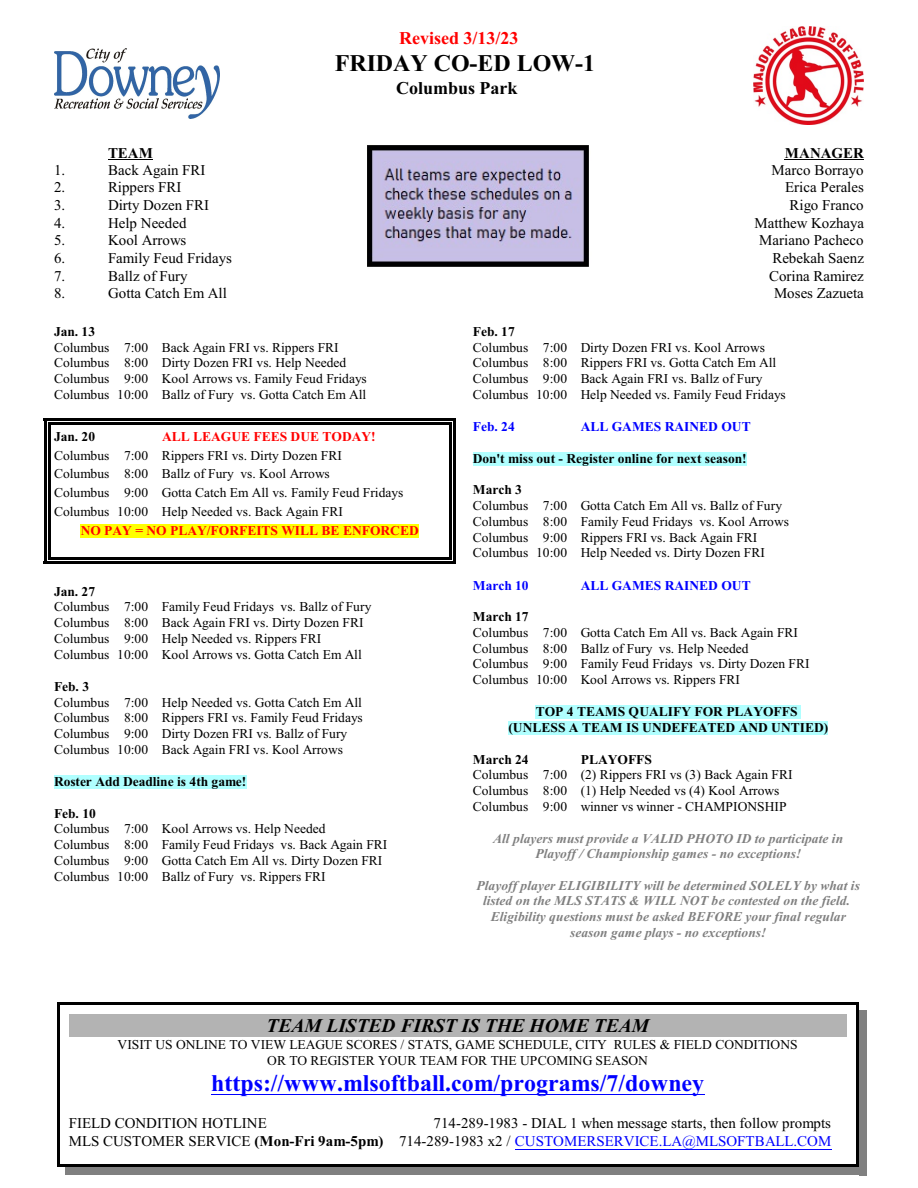
<style>
.page{position:relative;width:918px;height:1188px;background:#fff}
.page>*{position:absolute;margin:0;border:0;box-sizing:border-box;transform-origin:0 0}
.t1{font:700 24px "Times New Roman";color:#00f}
.t2{font:700 24px "Times New Roman";color:#000}
.t3{font:italic 700 19.5px "Times New Roman";color:#000}
.t4{font:700 18px "Times New Roman";color:#f00}
.t5{font:700 18px "Times New Roman";color:#000}
.t6{font:15px/17.9px "Times New Roman";color:#000;text-align:right}
.t7{font:700 15px "Times New Roman";color:#000}
.t8{font:13.5px/15.9px "Times New Roman";color:#000}
.t9{font:italic 700 13.5px/15.6px "Times New Roman";color:#808080;text-align:center}
.t10{font:700 13.5px/15.9px "Times New Roman";color:#000;text-align:center}
.t11{font:700 13.5px "Times New Roman";color:#f00}
.t12{font:700 13.5px "Times New Roman";color:#00f}
.s1{font-weight:700}
.s2{color:#00f}
</style>
<div class="page">
<hr style="left:48px;top:422px;width:3px;height:25px;background:#000">
<hr style="left:449px;top:422px;width:3px;height:25px;background:#000">
<hr style="left:48px;top:422px;width:403px;height:3px;background:#000">
<hr style="left:44px;top:418px;width:2px;height:36px;background:#000">
<hr style="left:453px;top:418px;width:3px;height:36px;background:#000">
<hr style="left:44px;top:418px;width:412px;height:3px;background:#000">
<hr style="left:48px;top:447px;width:3px;height:19px;background:#000">
<hr style="left:449px;top:447px;width:3px;height:19px;background:#000">
<hr style="left:44px;top:440px;width:2px;height:33px;background:#000">
<hr style="left:453px;top:440px;width:3px;height:33px;background:#000">
<hr style="left:48px;top:466px;width:3px;height:18px;background:#000">
<hr style="left:449px;top:466px;width:3px;height:18px;background:#000">
<hr style="left:44px;top:459px;width:2px;height:33px;background:#000">
<hr style="left:453px;top:459px;width:3px;height:33px;background:#000">
<hr style="left:48px;top:485px;width:3px;height:18px;background:#000">
<hr style="left:449px;top:485px;width:3px;height:18px;background:#000">
<hr style="left:44px;top:478px;width:2px;height:32px;background:#000">
<hr style="left:453px;top:478px;width:3px;height:32px;background:#000">
<hr style="left:48px;top:503px;width:3px;height:19px;background:#000">
<hr style="left:449px;top:503px;width:3px;height:19px;background:#000">
<hr style="left:44px;top:496px;width:2px;height:33px;background:#000">
<hr style="left:453px;top:496px;width:3px;height:33px;background:#000">
<hr style="left:48px;top:522px;width:3px;height:19px;background:#000">
<hr style="left:449px;top:522px;width:3px;height:19px;background:#000">
<hr style="left:44px;top:515px;width:2px;height:33px;background:#000">
<hr style="left:453px;top:515px;width:3px;height:33px;background:#000">
<hr style="left:48px;top:541px;width:3px;height:19px;background:#000">
<hr style="left:449px;top:541px;width:3px;height:19px;background:#000">
<hr style="left:48px;top:557px;width:403px;height:3px;background:#000">
<hr style="left:44px;top:534px;width:2px;height:30px;background:#000">
<hr style="left:453px;top:534px;width:3px;height:30px;background:#000">
<hr style="left:44px;top:561px;width:412px;height:3px;background:#000">
<img style="left:367px;top:145px;width:222px;height:122px">
<img style="left:753px;top:27px;width:111px;height:97px">
<div style="left:69px;top:1014px;width:778px;height:22px;background:#b3b3b3"></div>
<hr style="left:211px;top:1094px;width:493px;height:1px;background:#00f">
<hr style="left:515px;top:1149px;width:316px;height:1px;background:#00f">
<hr style="left:57px;top:1002px;width:3px;height:165px;background:#000">
<hr style="left:856px;top:1002px;width:3px;height:165px;background:#000">
<hr style="left:57px;top:1002px;width:801px;height:3px;background:#000">
<hr style="left:57px;top:1164px;width:801px;height:3px;background:#000">
<div style="left:859px;top:1010px;width:8px;height:165px;background:#808080"></div>
<div style="left:65px;top:1167px;width:802px;height:8px;background:#808080"></div>
<img style="left:54px;top:48px;width:165px;height:70px">
<hr style="left:108px;top:160px;width:45px;height:1px;background:#000">
<hr style="left:785px;top:160px;width:79px;height:1px;background:#000">
<div style="left:81px;top:525px;width:338px;height:13px;background:#ff0"></div>
<div style="left:54px;top:775px;width:193px;height:14px;background:#b0ffff"></div>
<div style="left:473px;top:452px;width:274px;height:13px;background:#b0ffff"></div>
<div style="left:536px;top:705px;width:265px;height:14px;background:#b0ffff"></div>
<div style="left:508px;top:721px;width:320px;height:14px;background:#b0ffff"></div>
<h3 class="t4" style="left:399px;top:32px;width:121px">Revised 3/13/23</h3>
<h1 class="t2" style="left:335px;top:55px;width:262px">FRIDAY CO-ED LOW-1</h1>
<h3 class="t5" style="left:396px;top:82px;width:123px">Columbus Park</h3>
<p class="t7" style="left:108px;top:147px;width:46px">TEAM</p>
<p class="t7" style="left:785px;top:147px;width:80px">MANAGER</p>
<p class="t6" style="left:54px;top:162px;width:13px">1.</p>
<p class="t6" style="left:108px;top:162px;width:99px">Back Again FRI</p>
<p class="t6" style="left:772px;top:162px;width:94px">Marco Borrayo</p>
<p class="t6" style="left:54px;top:180px;width:13px">2.</p>
<p class="t6" style="left:108px;top:180px;width:75px">Rippers FRI</p>
<p class="t6" style="left:785px;top:180px;width:80px">Erica Perales</p>
<p class="t6" style="left:54px;top:198px;width:13px">3.</p>
<p class="t6" style="left:108px;top:198px;width:103px">Dirty Dozen FRI</p>
<p class="t6" style="left:790px;top:198px;width:76px">Rigo Franco</p>
<p class="t6" style="left:54px;top:215px;width:13px">4.</p>
<p class="t6" style="left:108px;top:215px;width:80px">Help Needed</p>
<p class="t6" style="left:755px;top:215px;width:111px">Matthew Kozhaya</p>
<p class="t6" style="left:54px;top:233px;width:13px">5.</p>
<p class="t6" style="left:108px;top:233px;width:80px">Kool Arrows</p>
<p class="t6" style="left:759px;top:233px;width:106px">Mariano Pacheco</p>
<p class="t6" style="left:54px;top:250px;width:13px">6.</p>
<p class="t6" style="left:108px;top:250px;width:125px">Family Feud Fridays</p>
<p class="t6" style="left:772px;top:250px;width:93px">Rebekah Saenz</p>
<p class="t6" style="left:54px;top:268px;width:13px">7.</p>
<p class="t6" style="left:108px;top:268px;width:81px">Ballz of Fury</p>
<p class="t6" style="left:769px;top:268px;width:96px">Corina Ramirez</p>
<p class="t6" style="left:54px;top:286px;width:13px">8.</p>
<p class="t6" style="left:108px;top:286px;width:120px">Gotta Catch Em All</p>
<p class="t6" style="left:774px;top:286px;width:91px">Moses Zazueta</p>
<p class="t10" style="left:54px;top:325px;width:43px">Jan. 13</p>
<p class="t8" style="left:54px;top:340px;width:314px">Columbus 7:00 Back Again FRI vs. Rippers FRI Columbus 8:00 Dirty Dozen FRI vs. Help Needed Columbus 9:00 Kool Arrows vs. Family Feud Fridays Columbus 10:00 Ballz of Fury vs. Gotta Catch Em All</p>
<p class="t10" style="left:54px;top:430px;width:43px">Jan. 20</p>
<p class="t11" style="left:162px;top:432px;width:215px">ALL LEAGUE FEES DUE TODAY!</p>
<p class="t8" style="left:54px;top:447px;width:351px;line-height:18.8px">Columbus 7:00 Rippers FRI vs. Dirty Dozen FRI<br>Columbus 8:00 Ballz of Fury vs. Kool Arrows<br>Columbus 9:00 Gotta Catch Em All vs. Family Feud Fridays Columbus 10:00 Help Needed vs. Back Again FRI</p>
<p class="t11" style="left:81px;top:526px;width:339px">NO PAY = NO PLAY/FORFEITS WILL BE ENFORCED</p>
<p class="t10" style="left:473px;top:325px;width:43px">Feb. 17</p>
<p class="t8" style="left:473px;top:340px;width:314px">Columbus 7:00 Dirty Dozen FRI vs. Kool Arrows Columbus 8:00 Rippers FRI vs. Gotta Catch Em All Columbus 9:00 Back Again FRI vs. Ballz of Fury Columbus 10:00 Help Needed vs. Family Feud Fridays</p>
<p class="t12" style="left:473px;top:422px;width:43px">Feb. 24</p>
<p class="t12" style="left:581px;top:422px;width:171px">ALL GAMES RAINED OUT</p>
<p class="t10" style="left:473px;top:452px;width:275px">Don't miss out - Register online for next season!</p>
<p class="t10" style="left:473px;top:483px;width:50px">March 3</p>
<p class="t8" style="left:473px;top:499px;width:318px">Columbus 7:00 Gotta Catch Em All vs. Ballz of Fury Columbus 8:00 Family Feud Fridays vs. Kool Arrows Columbus 9:00 Rippers FRI vs. Back Again FRI Columbus 10:00 Help Needed vs. Dirty Dozen FRI</p>
<p class="t12" style="left:473px;top:580px;width:57px">March 10</p>
<p class="t12" style="left:581px;top:580px;width:171px">ALL GAMES RAINED OUT</p>
<p class="t10" style="left:473px;top:610px;width:57px">March 17</p>
<p class="t8" style="left:473px;top:625px;width:338px">Columbus 7:00 Gotta Catch Em All vs. Back Again FRI Columbus 8:00 Ballz of Fury vs. Help Needed<br>Columbus 9:00 Family Feud Fridays vs. Dirty Dozen FRI Columbus 10:00 Kool Arrows vs. Rippers FRI</p>
<p class="t10" style="left:508px;top:705px;width:321px">TOP 4 TEAMS QUALIFY FOR PLAYOFFS (UNLESS A TEAM IS UNDEFEATED AND UNTIED)</p>
<p class="t10" style="left:473px;top:753px;width:57px">March 24</p>
<p class="t10" style="left:581px;top:753px;width:73px">PLAYOFFS</p>
<p class="t8" style="left:473px;top:768px;width:321px">Columbus 7:00 (2) Rippers FRI vs (3) Back Again FRI<br>Columbus 8:00 (1) Help Needed vs (4) Kool Arrows<br>Columbus 9:00 winner vs winner - CHAMPIONSHIP</p>
<p class="t9" style="left:493px;top:832px;width:352px">All players must provide a VALID PHOTO ID to participate in<br>Playoff / Championship games - no exceptions!</p>
<p class="t9" style="left:477px;top:879px;width:385px">Playoff player ELIGIBILITY will be determined SOLELY by what is listed on the MLS STATS &amp; WILL NOT be contested on the field.<br>Eligibility questions must be asked BEFORE your final regular season game plays - no exceptions!</p>
<p class="t10" style="left:54px;top:585px;width:43px">Jan. 27</p>
<p class="t8" style="left:54px;top:600px;width:319px">Columbus 7:00 Family Feud Fridays vs. Ballz of Fury Columbus 8:00 Back Again FRI vs. Dirty Dozen FRI Columbus 9:00 Help Needed vs. Rippers FRI Columbus 10:00 Kool Arrows vs. Gotta Catch Em All</p>
<p class="t10" style="left:54px;top:680px;width:37px">Feb. 3</p>
<p class="t8" style="left:54px;top:695px;width:310px">Columbus 7:00 Help Needed vs. Gotta Catch Em All Columbus 8:00 Rippers FRI vs. Family Feud Fridays Columbus 9:00 Dirty Dozen FRI vs. Ballz of Fury Columbus 10:00 Back Again FRI vs. Kool Arrows</p>
<p class="t10" style="left:54px;top:775px;width:194px">Roster Add Deadline is 4th game!</p>
<p class="t10" style="left:54px;top:807px;width:44px">Feb. 10</p>
<p class="t8" style="left:54px;top:822px;width:335px">Columbus 7:00 Kool Arrows vs. Help Needed<br>Columbus 8:00 Family Feud Fridays vs. Back Again FRI Columbus 9:00 Gotta Catch Em All vs. Dirty Dozen FRI Columbus 10:00 Ballz of Fury vs. Rippers FRI</p>
<h2 class="t3" style="left:267px;top:1019px;width:384px">TEAM LISTED FIRST IS THE HOME TEAM</h2>
<p class="t8" style="left:118px;top:1038px;width:682px;text-align:center">VISIT US ONLINE TO VIEW LEAGUE SCORES / STATS, GAME SCHEDULE, CITY RULES &amp; FIELD CONDITIONS<br>OR TO REGISTER YOUR TEAM FOR THE UPCOMING SEASON</p>
<h1 class="t1" style="left:211px;top:1075px;width:495px">https://www.mlsoftball.com/programs/7/downey</h1>
<p class="t6" style="left:69px;top:1116px;width:200px">FIELD CONDITION HOTLINE</p>
<p class="t6" style="left:69px;top:1116px;width:764px">714-289-1983 - DIAL 1 when message starts, then follow prompts<br>MLS CUSTOMER SERVICE <span class="s1">(Mon-Fri 9am-5pm)</span> 714-289-1983 x2 / <span class="s2">CUSTOMERSERVICE.LA@MLSOFTBALL.COM</span></p>
</div>
